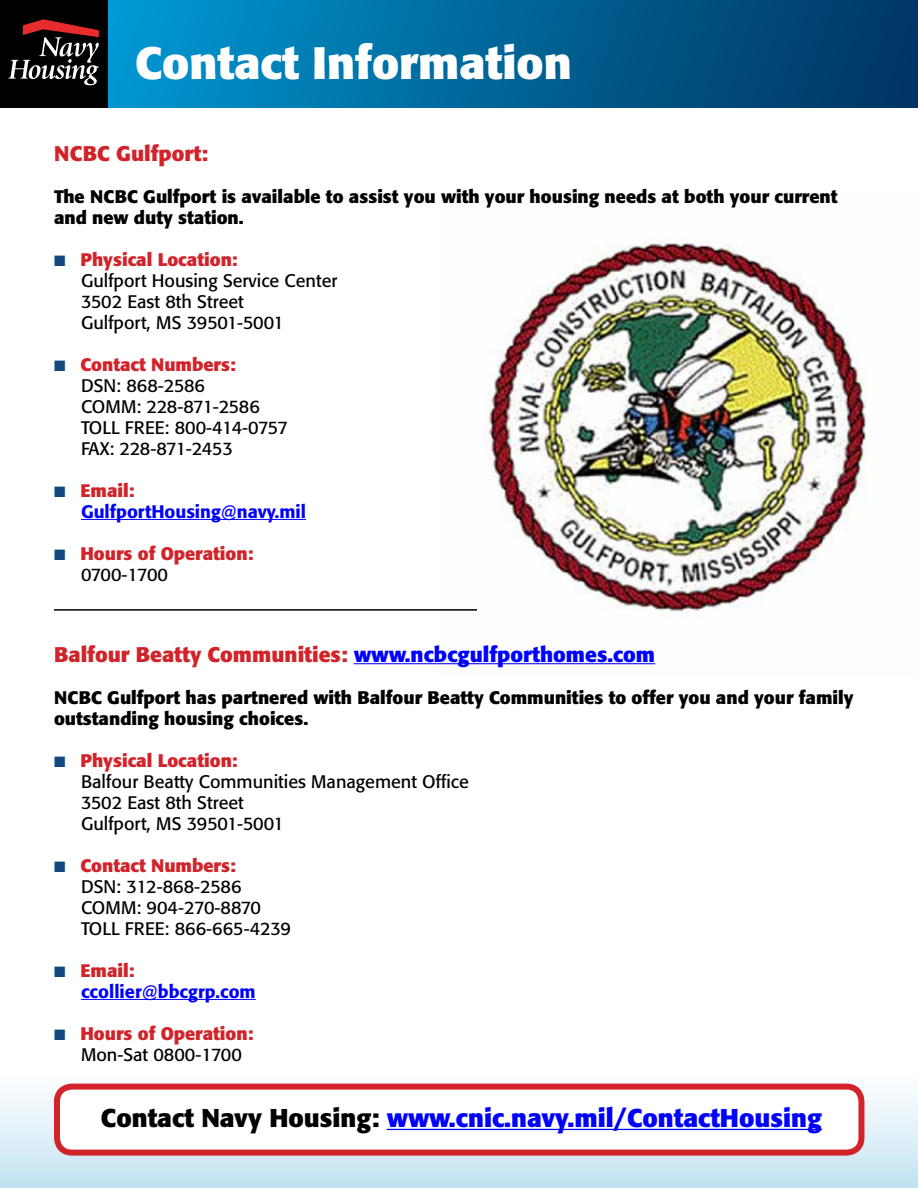
<style>
.page{position:relative;width:918px;height:1188px;background:#fff}
.page>*{position:absolute;margin:0;border:0;box-sizing:border-box;transform-origin:0 0}
.t1{font:700 45px "Formata";color:#fff}
.t2{font:700 25.5px "Formata";color:#00f}
.t3{font:700 21px "Formata";color:#d2232a}
.t4{font:18px/21px "Formata";color:#000}
.t5{font:700 18px/21px "Formata";color:#000}
.t6{font:18px/21px "Formata";letter-spacing:-.02em;color:#000}
.t7{font:700 18px/21px "Formata";color:#d2232a}
.t8{font:500 18px/21px "Formata";color:#00f}
.s1{color:#13487e}
.s2{font-weight:700;color:#d2232a}
.s3{font-weight:400;color:#000}
.s4{color:#00f}
.s5{color:#000}
</style>
<div class="page">
<svg style="left:108px;top:0;width:810px;height:108px;background:#006598"></svg>
<div style="left:1px;top:1062px;width:916px;height:126px;background:linear-gradient(to bottom,#fff,#c4e3f3)"></div>
<div style="left:0;top:0;width:108px;height:108px;background:#000"></div>
<svg style="left:8px;top:19px;width:91px;height:66px"></svg>
<img style="left:436px;top:243px;width:431px;height:422px">
<hr style="left:81px;top:519px;width:225px;height:1px;background:#00f">
<hr style="left:354px;top:663px;width:301px;height:1px;background:#00f">
<hr style="left:81px;top:999px;width:175px;height:1px;background:#00f">
<hr style="left:54px;top:609px;width:423px;height:2px;background:#000">
<div style="left:57px;top:1087px;width:804px;height:66px;background:#fff;border-radius:15px"></div>
<div style="left:54px;top:1084px;width:810px;height:72px;border:6px solid #d2232a;border-radius:15px"></div>
<hr style="left:387px;top:1129px;width:435px;height:1px;background:#00f">
<h1 class="t1" style="left:135px;top:34px;width:438px">Contact Information</h1>
<p class="t3" style="left:54px;top:140px;width:156px">NCBC Gulfport:</p>
<p class="t5" style="left:54px;top:186px;width:785px">The NCBC Gulfport is available to assist you with your housing needs at both your current and new duty station.</p>
<p class="t4" style="left:81px;top:249px;width:258px;text-indent:-27px"><span class="s1">■</span> <span class="s2">Physical Location:<br></span>Gulfport Housing Service Center<br>3502 East 8th Street<br>Gulfport, MS 39501-5001</p>
<p class="t6" style="left:81px;top:354px;width:209px;text-indent:-27px"><span class="s1">■</span> <span class="s2">Contact Numbers:<br></span>DSN: 868-2586<br>COMM: 228-871-2586<br>To ll Free : 800-414-0757<br>FAX: 228-871-2453</p>
<p class="t8" style="left:81px;top:480px;width:227px;text-indent:-27px"><span class="s1">■</span> <span class="s2">Email:<br></span>GulfportHousing@navy.mil</p>
<p class="t7" style="left:81px;top:543px;width:174px;text-indent:-27px"><span class="s1">■</span> Hours of Operation:<br><span class="s3">0700-1700</span></p>
<p class="t3" style="left:54px;top:641px;width:603px">Balfour Beatty Communities: <span class="s4">www.ncbcgulfporthomes.com</span></p>
<p class="t5" style="left:54px;top:687px;width:801px">NCBC Gulfport has partnered with Balfour Beatty Communities to offer you and your family outstanding housing choices.</p>
<p class="t4" style="left:81px;top:750px;width:389px;text-indent:-27px"><span class="s1">■</span> <span class="s2">Physical Location:<br></span>Balfour Beatty Communities Management Office<br>3502 East 8th Street<br>Gulfport, MS 39501-5001</p>
<p class="t4" style="left:81px;top:855px;width:211px;text-indent:-27px"><span class="s1">■</span> <span class="s2">Contact Numbers:<br></span>DSN: 312-868-2586<br>COMM: 904-270-8870<br>TOLL FREE: 866-665-4239</p>
<p class="t8" style="left:81px;top:960px;width:176px;text-indent:-27px"><span class="s1">■</span> <span class="s2">Email: </span>ccollier@bbcgrp.com</p>
<p class="t7" style="left:81px;top:1023px;width:174px;text-indent:-27px"><span class="s1">■</span> Hours of Operation:<br><span class="s3">Mon-Sat 0800-1700</span></p>
<h2 class="t2" style="left:101px;top:1102px;width:723px"><span class="s5">Contact Navy Housing:</span> www.cnic.navy.mil/ContactHousing</h2>
</div>
